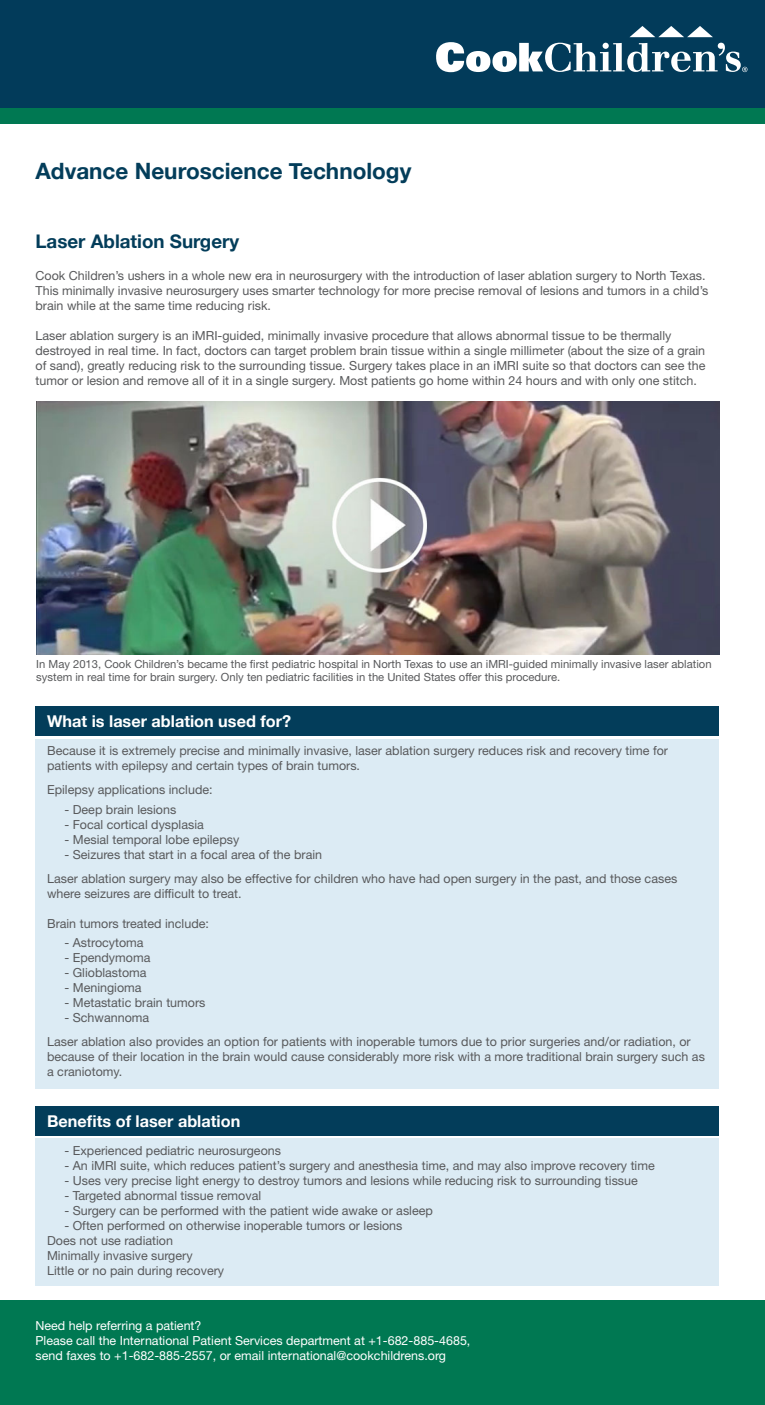
<style>
.page{position:relative;width:765px;height:1405px;background:#fff}
.page>*{position:absolute;margin:0;border:0;box-sizing:border-box;transform-origin:0 0}
.t1{font:700 22.5px "Helvetica Neue";color:#033d5a}
.t2{font:700 18.75px "Helvetica Neue";color:#033d5a}
.t3{font:700 16.25px "Helvetica Neue";color:#fff}
.t4{font:12.5px/15px "Helvetica Neue LT Std";color:#58595b}
.t5{font:12.5px/15px "Helvetica Neue LT Std";color:#fff}
.t6{font:11.25px/13.5px "Helvetica Neue LT Std";color:#58595b}
</style>
<div class="page">
<div style="left:0;top:1300px;width:765px;height:105px;background:#007852"></div>
<div style="left:0;top:0;width:765px;height:112px;background:#023b5a"></div>
<div style="left:0;top:109px;width:765px;height:15px;background:#007852"></div>
<svg style="left:436px;top:26px;width:311px;height:46px"></svg>
<div style="left:36px;top:739px;width:683px;height:349px;background:#dcebf4"></div>
<div style="left:36px;top:1138px;width:683px;height:148px;background:#dcebf4"></div>
<div style="left:36px;top:706px;width:683px;height:30px;background:#033d5a"></div>
<div style="left:36px;top:1106px;width:683px;height:30px;background:#033d5a"></div>
<img style="left:37px;top:401px;width:683px;height:253px">
<p class="t1" style="left:36px;top:157px;width:377px">Advance Neuroscience Technology</p>
<p class="t2" style="left:36px;top:229px;width:205px">Laser Ablation Surgery</p>
<p class="t4" style="left:36px;top:268px;width:674px">Cook Children’s ushers in a whole new era in neurosurgery with the introduction of laser ablation surgery to North Texas.<br>This minimally invasive neurosurgery uses smarter technology for more precise removal of lesions and tumors in a child’s brain while at the same time reducing risk.</p>
<p class="t4" style="left:36px;top:328px;width:671px">Laser ablation surgery is an iMRI-guided, minimally invasive procedure that allows abnormal tissue to be thermally destroyed in real time. In fact, doctors can target problem brain tissue within a single millimeter (about the size of a grain of sand), greatly reducing risk to the surrounding tissue. Surgery takes place in an iMRI suite so that doctors can see the tumor or lesion and remove all of it in a single surgery. Most patients go home within 24 hours and with only one stitch.</p>
<p class="t6" style="left:36px;top:657px;width:677px">In May 2013, Cook Children’s became the first pediatric hospital in North Texas to use an iMRI-guided minimally invasive laser ablation system in real time for brain surgery. Only ten pediatric facilities in the United States offer this procedure.</p>
<p class="t3" style="left:47px;top:712px;width:245px">What is laser ablation used for?</p>
<p class="t4" style="left:47px;top:743px;width:623px">Because it is extremely precise and minimally invasive, laser ablation surgery reduces risk and recovery time for patients with epilepsy and certain types of brain tumors.</p>
<p class="t4" style="left:47px;top:782px;width:167px">Epilepsy applications include:</p>
<p class="t4" style="left:64px;top:802px;width:113px">- Deep brain lesions</p>
<p class="t4" style="left:64px;top:817px;width:141px">- Focal cortical dysplasia</p>
<p class="t4" style="left:64px;top:832px;width:176px">- Mesial temporal lobe epilepsy</p>
<p class="t4" style="left:64px;top:847px;width:259px">- Seizures that start in a focal area of the brain</p>
<p class="t4" style="left:47px;top:871px;width:632px">Laser ablation surgery may also be effective for children who have had open surgery in the past, and those cases where seizures are difficult to treat.</p>
<p class="t4" style="left:47px;top:916px;width:163px">Brain tumors treated include:</p>
<p class="t4" style="left:64px;top:935px;width:81px">- Astrocytoma</p>
<p class="t4" style="left:64px;top:950px;width:87px">- Ependymoma</p>
<p class="t4" style="left:64px;top:965px;width:84px">- Glioblastoma</p>
<p class="t4" style="left:64px;top:980px;width:79px">- Meningioma</p>
<p class="t4" style="left:64px;top:995px;width:143px">- Metastatic brain tumors</p>
<p class="t4" style="left:64px;top:1010px;width:86px">- Schwannoma</p>
<p class="t4" style="left:47px;top:1034px;width:659px">Laser ablation also provides an option for patients with inoperable tumors due to prior surgeries and/or radiation, or because of their location in the brain would cause considerably more risk with a more traditional brain surgery such as a craniotomy.</p>
<p class="t3" style="left:47px;top:1111px;width:195px">Benefits of laser ablation</p>
<p class="t4" style="left:64px;top:1143px;width:218px">- Experienced pediatric neurosurgeons</p>
<p class="t4" style="left:64px;top:1158px;width:592px">- An iMRI suite, which reduces patient’s surgery and anesthesia time, and may also improve recovery time</p>
<p class="t4" style="left:64px;top:1173px;width:575px">- Uses very precise light energy to destroy tumors and lesions while reducing risk to surrounding tissue</p>
<p class="t4" style="left:64px;top:1188px;width:198px">- Targeted abnormal tissue removal</p>
<p class="t4" style="left:64px;top:1203px;width:370px">- Surgery can be performed with the patient wide awake or asleep</p>
<p class="t4" style="left:64px;top:1218px;width:340px">- Often performed on otherwise inoperable tumors or lesions</p>
<p class="t4" style="left:47px;top:1233px;width:127px">Does not use radiation</p>
<p class="t4" style="left:47px;top:1248px;width:147px">Minimally invasive surgery</p>
<p class="t4" style="left:47px;top:1263px;width:179px">Little or no pain during recovery</p>
<p class="t5" style="left:36px;top:1317px;width:167px">Need help referring a patient?</p>
<p class="t5" style="left:36px;top:1332px;width:436px">Please call the International Patient Services department at +1-682-885-4685, send faxes to +1-682-885-2557, or email international@cookchildrens.org</p>
</div>
